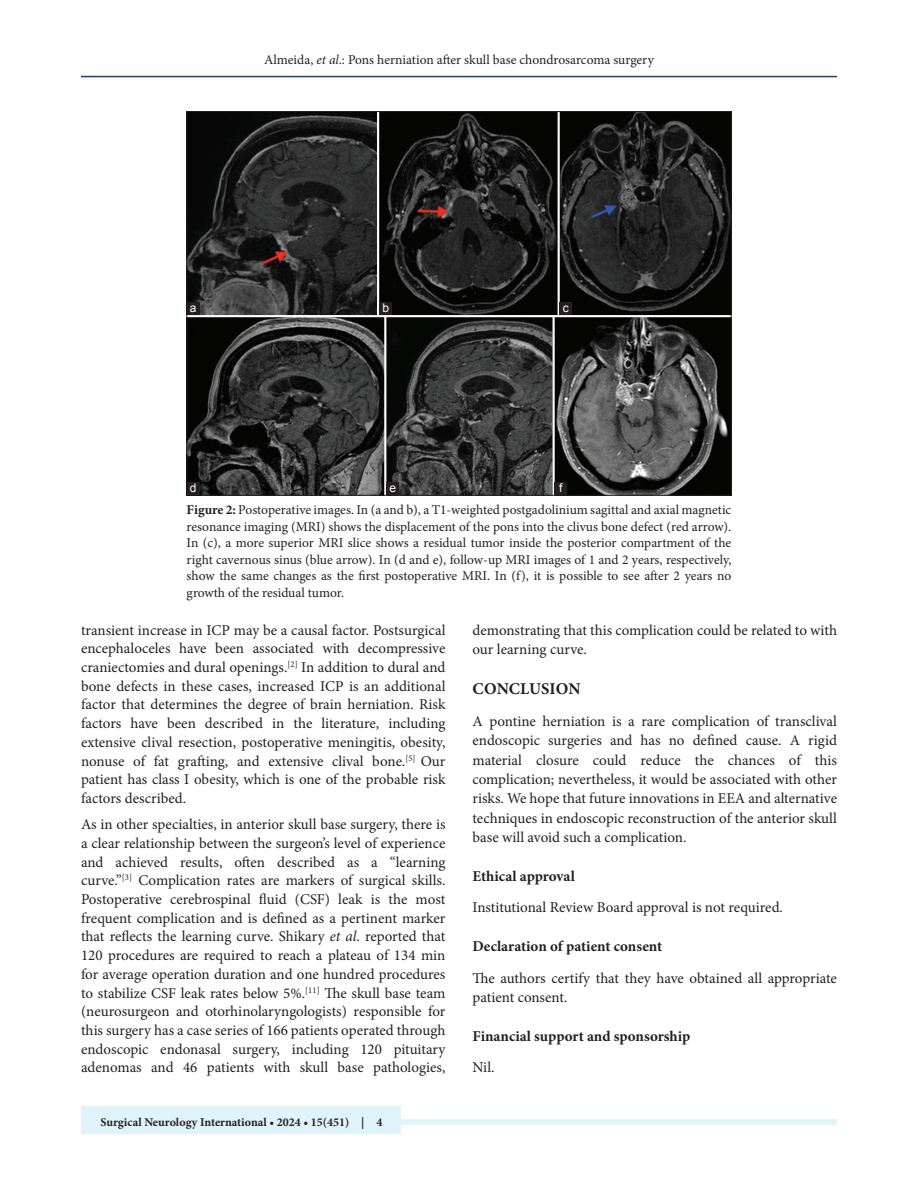
<style>
.page{position:relative;width:918px;height:1188px;background:#fff}
.page>*{position:absolute;margin:0;border:0;box-sizing:border-box;transform-origin:0 0}
.t1{font:700 16.5px "Minion Pro";color:#231f20}
.TX{font:15px/18.8px "Minion Pro";color:#231f20;text-align:justify}
.t2{font:700 15px "Minion Pro";color:#231f20}
.FGC{font:13.5px/16.5px "Minion Pro";letter-spacing:-.005em;color:#231f20;text-align:justify}
.t3{font:700 12px "Minion Pro";color:#231f20}
.LABEL{font:12px "Arial";color:#fff}
.s1{font-style:italic}
.s2{font-weight:700}
</style>
<div class="page">
<hr style="left:81px;top:76px;width:756px;height:1px;background:#164077">
<div style="left:81px;top:1119px;width:756px;height:6px;background:#e1f4fc"></div>
<div style="left:81px;top:1106px;width:319px;height:28px;background:#e1f4fc"></div>
<img style="left:189px;top:113px;width:540px;height:381px">
<div style="left:187px;top:302px;width:12px;height:13px;background:#231f20"></div>
<div style="left:379px;top:302px;width:13px;height:13px;background:#231f20"></div>
<div style="left:559px;top:302px;width:13px;height:13px;background:#231f20"></div>
<div style="left:187px;top:482px;width:12px;height:13px;background:#231f20"></div>
<div style="left:387px;top:482px;width:12px;height:13px;background:#231f20"></div>
<div style="left:554px;top:482px;width:13px;height:13px;background:#231f20"></div>
<p class="FGC" style="left:264px;top:51px;width:391px">Almeida, <span class="s1">et al</span>.: Pons herniation after skull base chondrosarcoma surgery</p>
<p class="LABEL" style="left:190px;top:299px;width:8px">a</p>
<p class="LABEL" style="left:382px;top:299px;width:8px">b</p>
<p class="LABEL" style="left:563px;top:299px;width:7px">c</p>
<p class="LABEL" style="left:190px;top:480px;width:8px">d</p>
<p class="LABEL" style="left:390px;top:480px;width:8px">e</p>
<p class="LABEL" style="left:559px;top:480px;width:5px">f</p>
<p class="FGC" style="left:187px;top:502px;width:546px"><span class="s2">Figure 2:</span> Postoperative images. In (a and b), a T1-weighted postgadolinium sagittal and axial magnetic resonance imaging (MRI) shows the displacement of the pons into the clivus bone defect (red arrow).<br>In (c), a more superior MRI slice shows a residual tumor inside the posterior compartment of the right cavernous sinus (blue arrow). In (d and e), follow-up MRI images of 1 and 2 years, respectively, show the same changes as the first postoperative MRI. In (f), it is possible to see after 2 years no growth of the residual tumor.</p>
<p class="TX" style="left:81px;top:620px;width:366px">transient increase in ICP may be a causal factor. Postsurgical encephaloceles have been associated with decompressive craniectomies and dural openings.<sup>[2]</sup> In addition to dural and bone defects in these cases, increased ICP is an additional factor that determines the degree of brain herniation. Risk factors have been described in the literature, including extensive clival resection, postoperative meningitis, obesity, nonuse of fat grafting, and extensive clival bone.<sup>[5]</sup> Our patient has class I obesity, which is one of the probable risk factors described.</p>
<p class="TX" style="left:81px;top:815px;width:366px">As in other specialties, in anterior skull base surgery, there is a clear relationship between the surgeon’s level of experience and achieved results, often described as a “learning curve.”<sup>[3]</sup> Complication rates are markers of surgical skills.<br>Postoperative cerebrospinal fluid (CSF) leak is the most frequent complication and is defined as a pertinent marker that reflects the learning curve. Shikary <span class="s1">et al</span>. reported that 120 procedures are required to reach a plateau of 134 min for average operation duration and one hundred procedures to stabilize CSF leak rates below 5%.<sup>[11]</sup> The skull base team (neurosurgeon and otorhinolaryngologists) responsible for this surgery has a case series of 166 patients operated through endoscopic endonasal surgery, including 120 pituitary adenomas and 46 patients with skull base pathologies,</p>
<p class="t3" style="left:100px;top:1113px;width:284px">Surgical Neurology International • 2024 • 15(451) | 4</p>
<p class="TX" style="left:472px;top:620px;width:366px;line-height:19.4px">demonstrating that this complication could be related to with our learning curve.</p>
<h1 class="t1" style="left:473px;top:677px;width:109px">CONCLUSION</h1>
<p class="TX" style="left:472px;top:711px;width:366px;line-height:19.4px">A pontine herniation is a rare complication of transclival endoscopic surgeries and has no defined cause. A rigid material closure could reduce the chances of this complication; nevertheless, it would be associated with other risks. We hope that future innovations in EEA and alternative techniques in endoscopic reconstruction of the anterior skull base will avoid such a complication.</p>
<h2 class="t2" style="left:472px;top:866px;width:104px">Ethical approval</h2>
<p class="TX" style="left:472px;top:898px;width:312px">Institutional Review Board approval is not required.</p>
<h2 class="t2" style="left:472px;top:936px;width:191px">Declaration of patient consent</h2>
<p class="TX" style="left:472px;top:968px;width:366px;line-height:19.4px">The authors certify that they have obtained all appropriate patient consent.</p>
<h2 class="t2" style="left:472px;top:1026px;width:219px">Financial support and sponsorship</h2>
<p class="TX" style="left:472px;top:1058px;width:24px">Nil.</p>
</div>
